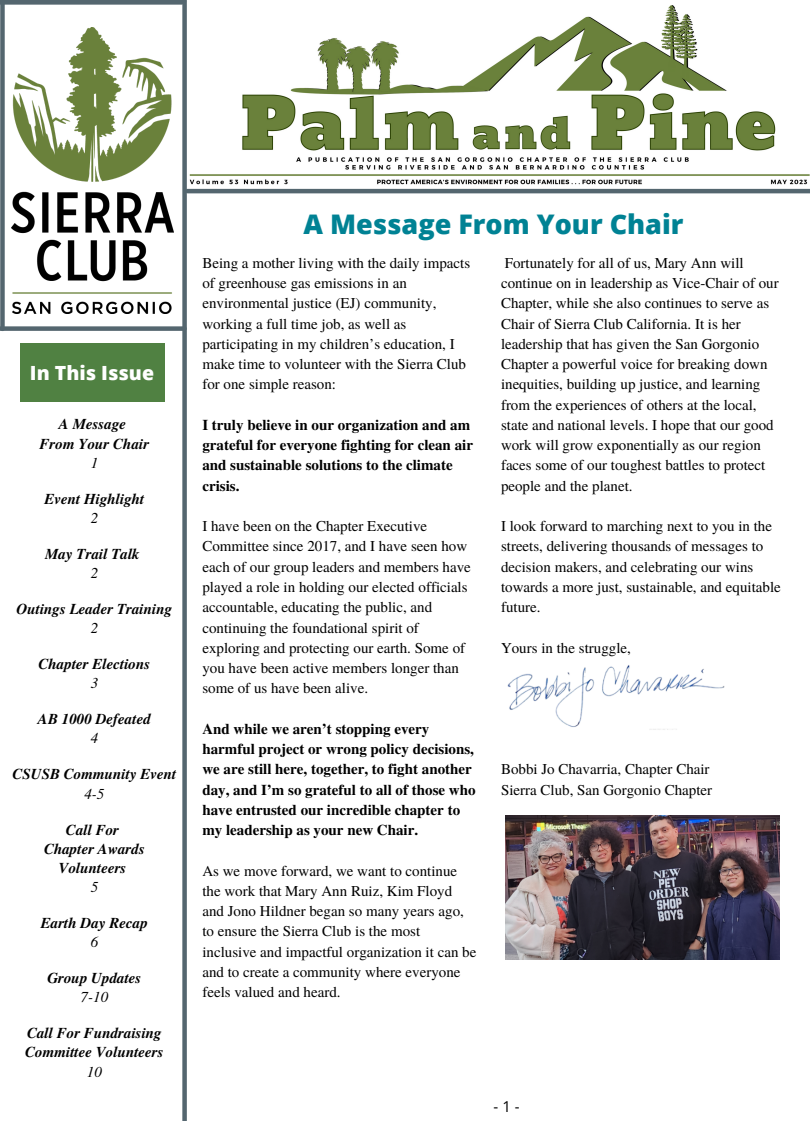
<style>
.page{position:relative;width:810px;height:1121px;background:#fff}
.page>*{position:absolute;margin:0;border:0;box-sizing:border-box;transform-origin:0 0}
.t1{font:800 27px "Open Sans";color:#008294}
.t2{font:800 19.5px "Open Sans";color:#fff}
.t3{font:15px/20.2px "Te X Gyre Termes";color:#000}
.t4{font:700 15px/20.2px "Te X Gyre Termes";color:#000}
.t5{font:italic 700 15px/19.2px "Te X Gyre Termes";color:#000;text-align:center}
.t6{font:italic 15px "Te X Gyre Termes";color:#000}
.t7{font:15px "Open Sans";color:#000}
</style>
<div class="page">
<img style="left:11px;top:27px;width:162px;height:286px">
<img style="left:187px;top:5px;width:623px;height:184px">
<div style="left:182px;top:2px;width:5px;height:1118px;background:#54666f"></div>
<div style="left:0;top:326px;width:185px;height:5px;background:#54666f"></div>
<hr style="left:187px;top:189px;width:623px;height:4px;background:#54666f">
<div style="left:0;top:0;width:5px;height:329px;background:#54666f"></div>
<div style="left:0;top:0;width:182px;height:5px;background:#54666f"></div>
<div style="left:20px;top:343px;width:144px;height:59px;background:#508142"></div>
<img style="left:505px;top:815px;width:275px;height:144px">
<img style="left:507px;top:665px;width:218px;height:65px">
<p class="t2" style="left:30px;top:359px;width:126px">In This Issue</p>
<p class="t5" style="left:59px;top:414px;width:69px">A Message</p>
<p class="t5" style="left:40px;top:433px;width:111px">From Your Chair</p>
<p class="t6" style="left:91px;top:451px;width:9px">1</p>
<p class="t5" style="left:44px;top:488px;width:102px">Event Highlight</p>
<p class="t6" style="left:91px;top:507px;width:9px">2</p>
<p class="t5" style="left:45px;top:543px;width:96px">May Trail Talk</p>
<p class="t6" style="left:91px;top:562px;width:9px">2</p>
<p class="t5" style="left:17px;top:598px;width:157px">Outings Leader Training</p>
<p class="t6" style="left:91px;top:617px;width:9px">2</p>
<p class="t5" style="left:39px;top:654px;width:113px">Chapter Elections</p>
<p class="t6" style="left:91px;top:672px;width:9px">3</p>
<p class="t5" style="left:38px;top:709px;width:114px">AB 1000 Defeated</p>
<p class="t6" style="left:91px;top:727px;width:9px">4</p>
<p class="t5" style="left:12px;top:764px;width:166px">CSUSB Community Event</p>
<p class="t6" style="left:84px;top:782px;width:22px">4-5</p>
<p class="t5" style="left:66px;top:819px;width:55px">Call For</p>
<p class="t5" style="left:44px;top:838px;width:102px">Chapter Awards<br>Volunteers</p>
<p class="t6" style="left:91px;top:876px;width:9px">5</p>
<p class="t5" style="left:41px;top:912px;width:109px">Earth Day Recap</p>
<p class="t6" style="left:91px;top:931px;width:9px">6</p>
<p class="t5" style="left:47px;top:967px;width:96px">Group Updates</p>
<p class="t6" style="left:81px;top:986px;width:29px">7-10</p>
<p class="t5" style="left:25px;top:1023px;width:140px;text-align:left">Call For Fundraising<br>Committee Volunteers</p>
<p class="t6" style="left:87px;top:1060px;width:17px">10</p>
<p class="t1" style="left:303px;top:205px;width:382px">A Message From Your Chair</p>
<p class="t3" style="left:501px;top:252px;width:279px">Fortunately for all of us, Mary Ann will continue on in leadership as Vice-Chair of our Chapter, while she also continues to serve as Chair of Sierra Club California. It is her leadership that has given the San Gorgonio Chapter a powerful voice for breaking down inequities, building up justice, and learning from the experiences of others at the local, state and national levels. I hope that our good work will grow exponentially as our region faces some of our toughest battles to protect people and the planet.</p>
<p class="t3" style="left:501px;top:515px;width:281px">I look forward to marching next to you in the streets, delivering thousands of messages to decision makers, and celebrating our wins towards a more just, sustainable, and equitable future.</p>
<p class="t3" style="left:501px;top:637px;width:131px">Yours in the struggle,</p>
<p class="t3" style="left:202px;top:252px;width:269px">Being a mother living with the daily impacts of greenhouse gas emissions in an environmental justice (EJ) community, working a full time job, as well as participating in my children’s education, I make time to volunteer with the Sierra Club for one simple reason:</p>
<p class="t4" style="left:202px;top:414px;width:272px">I truly believe in our organization and am grateful for everyone fighting for clean air and sustainable solutions to the climate crisis.</p>
<p class="t3" style="left:202px;top:515px;width:270px">I have been on the Chapter Executive Committee since 2017, and I have seen how each of our group leaders and members have played a role in holding our elected officials accountable, educating the public, and continuing the foundational spirit of exploring and protecting our earth. Some of you have been active members longer than some of us have been alive.</p>
<p class="t4" style="left:202px;top:718px;width:275px">And while we aren’t stopping every harmful project or wrong policy decisions, we are still here, together, to fight another day, and I’m so grateful to all of those who have entrusted our incredible chapter to my leadership as your new Chair.</p>
<p class="t3" style="left:202px;top:859px;width:276px">As we move forward, we want to continue the work that Mary Ann Ruiz, Kim Floyd and Jono Hildner began so many years ago, to ensure the Sierra Club is the most inclusive and impactful organization it can be and to create a community where everyone feels valued and heard.</p>
<p class="t3" style="left:501px;top:758px;width:210px">Bobbi Jo Chavarria, Chapter Chair</p>
<p class="t3" style="left:501px;top:778px;width:213px">Sierra Club, San Gorgonio Chapter</p>
<p class="t7" style="left:494px;top:1095px;width:28px">-1-</p>
</div>
